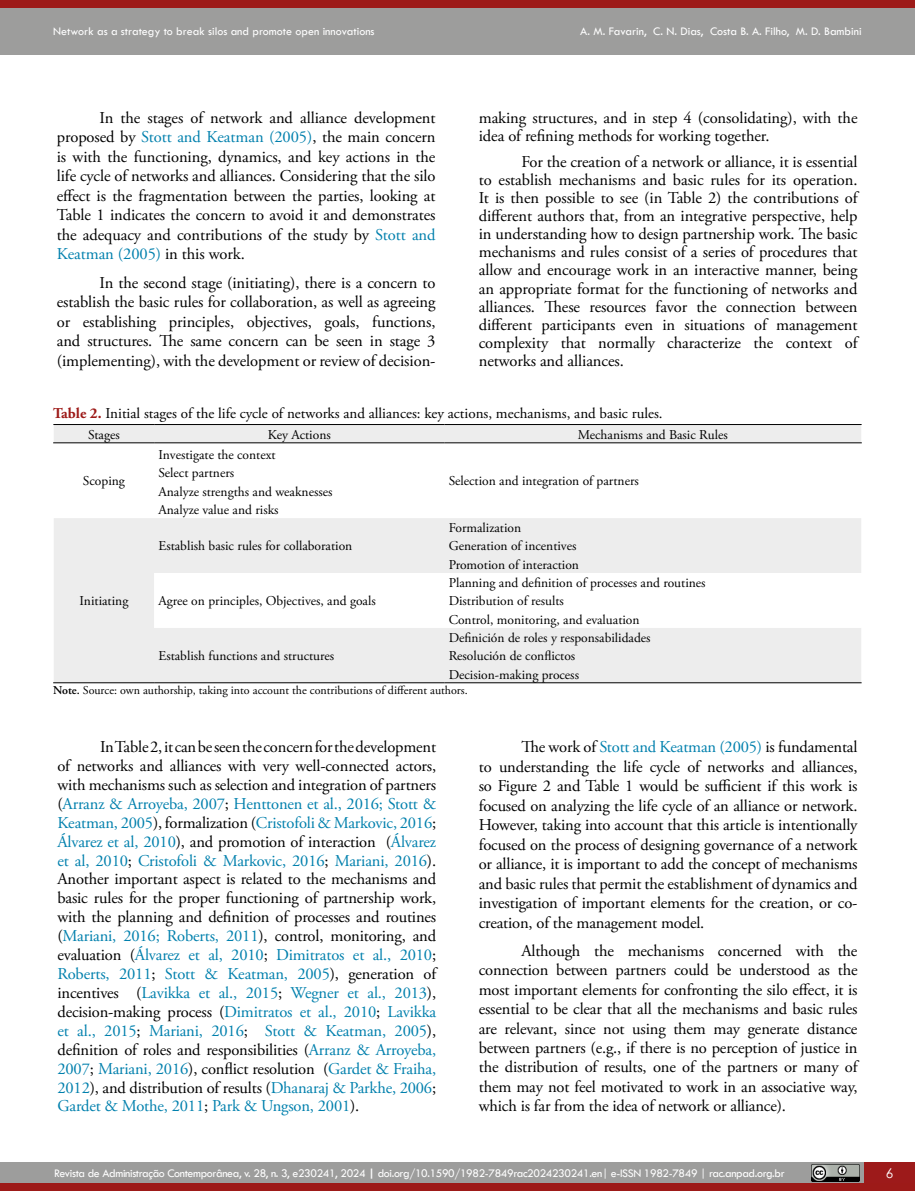
<style>
.page{position:relative;width:915px;height:1191px;background:#fff}
.page>*{position:absolute;margin:0;border:0;box-sizing:border-box;transform-origin:0 0}
.t1{font:16.5px/19.5px "Adobe Garamond Pro";letter-spacing:-.005em;color:#000;text-align:justify}
.t2{font:15px "Adobe Garamond Pro";color:#000}
.t3{font:13.5px/18.3px "Adobe Garamond Pro";color:#000}
.t4{font:13.5px "Century Gothic";color:#fff}
.t5{font:12px "Tw Cen";letter-spacing:-.03em;color:#fff}
.t6{font:12px "Tw Cen";color:#fff}
.t7{font:12px "Adobe Garamond Pro";color:#000}
.s1{color:#0080ad}
.s2{font-weight:700;color:#9d1a18}
.s3{font-weight:600}
.s4{font-weight:700}
</style>
<div class="page">
<div style="left:863px;top:1162px;width:51px;height:21px;background:#9d1a1a"></div>
<div style="left:0;top:0;width:914px;height:54px;background:#9d9d9c"></div>
<div style="left:0;top:0;width:914px;height:7px;background:#9d1a18"></div>
<div style="left:0;top:1162px;width:863px;height:21px;background:#9d9d9c"></div>
<div style="left:0;top:1183px;width:914px;height:8px;background:#9d1a18"></div>
<svg style="left:914px;top:1162px;width:1px;height:29px"></svg>
<img style="left:811px;top:1164px;width:48px;height:17px">
<div style="left:54px;top:425px;width:806px;height:257px;background:#ededed"></div>
<svg style="left:54px;top:443px;width:806px;height:185px"></svg>
<hr style="left:53px;top:424px;width:101px;height:1px;background:#000">
<hr style="left:154px;top:424px;width:290px;height:1px;background:#000">
<hr style="left:444px;top:424px;width:417px;height:1px;background:#000">
<hr style="left:53px;top:442px;width:101px;height:1px;background:#000">
<hr style="left:154px;top:442px;width:290px;height:1px;background:#000">
<hr style="left:444px;top:442px;width:417px;height:1px;background:#000">
<hr style="left:444px;top:682px;width:417px;height:1px;background:#000">
<hr style="left:53px;top:682px;width:101px;height:1px;background:#000">
<hr style="left:154px;top:682px;width:290px;height:1px;background:#000">
<p class="t6" style="left:53px;top:24px;width:323px">Network as a strategy to break silos and promote open innovations</p>
<p class="t6" style="left:580px;top:24px;width:283px">A. M. Favarin, C. N. Dias, Costa B. A. Filho, M. D. Bambini</p>
<p class="t1" style="left:57px;top:108px;width:380px;text-indent:43px">In the stages of network and alliance development proposed by <span class="s1">Stott and Keatman (2005)</span>, the main concern is with the functioning, dynamics, and key actions in the life cycle of networks and alliances. Considering that the silo effect is the fragmentation between the parties, looking at Table 1 indicates the concern to avoid it and demonstrates the adequacy and contributions of the study by <span class="s1">Stott and Keatman (2005)</span> in this work.</p>
<p class="t1" style="left:57px;top:273px;width:380px;text-indent:43px">In the second stage (initiating), there is a concern to establish the basic rules for collaboration, as well as agreeing or establishing principles, objectives, goals, functions, and structures. The same concern can be seen in stage 3 (implementing), with the development or review of decision-</p>
<p class="t1" style="left:478px;top:109px;width:380px;line-height:18px">making structures, and in step 4 (consolidating), with the idea of refining methods for working together.</p>
<p class="t1" style="left:478px;top:153px;width:380px;line-height:18px;text-indent:43px">For the creation of a network or alliance, it is essential to establish mechanisms and basic rules for its operation.<br>It is then possible to see (in Table 2) the contributions of different authors that, from an integrative perspective, help in understanding how to design partnership work. The basic mechanisms and rules consist of a series of procedures that allow and encourage work in an interactive manner, being an appropriate format for the functioning of networks and alliances. These resources favor the connection between different participants even in situations of management complexity that normally characterize the context of networks and alliances.</p>
<p class="t2" style="left:53px;top:404px;width:610px"><span class="s2">Table 2.</span> Initial stages of the life cycle of networks and alliances: key actions, mechanisms, and basic rules.</p>
<p class="t3" style="left:88px;top:425px;width:33px">Stages</p>
<p class="t3" style="left:268px;top:425px;width:64px">Key Actions</p>
<p class="t3" style="left:577px;top:425px;width:151px">Mechanisms and Basic Rules</p>
<p class="t3" style="left:83px;top:472px;width:43px">Scoping</p>
<p class="t3" style="left:158px;top:446px;width:119px">Investigate the context</p>
<p class="t3" style="left:158px;top:464px;width:175px">Select partners<br>Analyze strengths and weaknesses<br>Analyze value and risks</p>
<p class="t3" style="left:448px;top:472px;width:192px">Selection and integration of partners</p>
<p class="t3" style="left:80px;top:592px;width:50px">Initiating</p>
<p class="t3" style="left:158px;top:537px;width:195px">Establish basic rules for collaboration</p>
<p class="t3" style="left:158px;top:592px;width:219px">Agree on principles, Objectives, and goals</p>
<p class="t3" style="left:448px;top:519px;width:132px">Formalization<br>Generation of incentives<br>Promotion of interaction</p>
<p class="t3" style="left:448px;top:574px;width:258px">Planning and definition of processes and routines<br>Distribution of results<br>Control, monitoring, and evaluation</p>
<p class="t3" style="left:448px;top:629px;width:203px">Definición de roles y responsabilidades<br>Resolución de conflictos<br>Decision-making process</p>
<p class="t7" style="left:53px;top:683px;width:416px"><span class="s3">Note.</span> Source: own authorship, taking into account the contributions of different authors.</p>
<p class="t3" style="left:158px;top:647px;width:177px">Establish functions and structures</p>
<p class="t1" style="left:57px;top:738px;width:380px;line-height:18.9px;text-indent:43px">In Table 2, it can be seen the concern for the development of networks and alliances with very well-connected actors, with mechanisms such as selection and integration of partners (<span class="s1">Arranz &amp; Arroyeba, 2007</span>; <span class="s1">Henttonen et al., 2016; Stott &amp; Keatman, 2005</span>), formalization (<span class="s1">Cristofoli &amp; Markovic, 2016</span>; <span class="s1">Álvarez et al, 2010</span>), and promotion of interaction (<span class="s1">Álvarez et al, 2010</span>; <span class="s1">Cristofoli &amp; Markovic, 2016</span>; <span class="s1">Mariani, 2016</span>).<br>Another important aspect is related to the mechanisms and basic rules for the proper functioning of partnership work, with the planning and definition of processes and routines (<span class="s1">Mariani, 2016; Roberts, 2011</span>), control, monitoring, and evaluation (<span class="s1">Álvarez et al, 2010</span>; <span class="s1">Dimitratos et al., 2010</span>; <span class="s1">Roberts, 2011</span>; <span class="s1">Stott &amp; Keatman, 2005</span>), generation of incentives (<span class="s1">Lavikka et al., 2015</span>; <span class="s1">Wegner et al., 2013</span>), decision-making process (<span class="s1">Dimitratos et al., 2010</span>; <span class="s1">Lavikka et al., 2015</span>; <span class="s1">Mariani, 2016</span>; <span class="s1">Stott &amp; Keatman, 2005</span>), definition of roles and responsibilities (<span class="s1">Arranz &amp; Arroyeba, 2007</span>; <span class="s1">Mariani, 2016</span>), conflict resolution (<span class="s1">Gardet &amp; Fraiha, 2012</span>), and distribution of results (<span class="s1">Dhanaraj &amp; Parkhe, 2006</span>; <span class="s1">Gardet &amp; Mothe, 2011</span>; <span class="s1">Park &amp; Ungson, 2001</span>).</p>
<p class="t1" style="left:478px;top:737px;width:380px;text-indent:43px">The work of <span class="s1">Stott and Keatman (2005)</span> is fundamental to understanding the life cycle of networks and alliances, so Figure 2 and Table 1 would be sufficient if this work is focused on analyzing the life cycle of an alliance or network.<br>However, taking into account that this article is intentionally focused on the process of designing governance of a network or alliance, it is important to add the concept of mechanisms and basic rules that permit the establishment of dynamics and investigation of important elements for the creation, or co&shy;creation, of the management model.</p>
<p class="t1" style="left:478px;top:941px;width:380px;text-indent:43px">Although the mechanisms concerned with the connection between partners could be understood as the most important elements for confronting the silo effect, it is essential to be clear that all the mechanisms and basic rules are relevant, since not using them may generate distance between partners (e.g., if there is no perception of justice in the distribution of results, one of the partners or many of them may not feel motivated to work in an associative way, which is far from the idea of network or alliance).</p>
<p class="t5" style="left:54px;top:1166px;width:731px">Revista de Administração Contemporânea, v. 28, n. 3, e230241, 2024 <span class="s4">|</span> doi.org/10.1590/1982-7849rac2024230241.en| e-ISSN 1982-7849 | rac.anpad.org.br</p>
<p class="t4" style="left:885px;top:1163px;width:9px">6</p>
</div>
